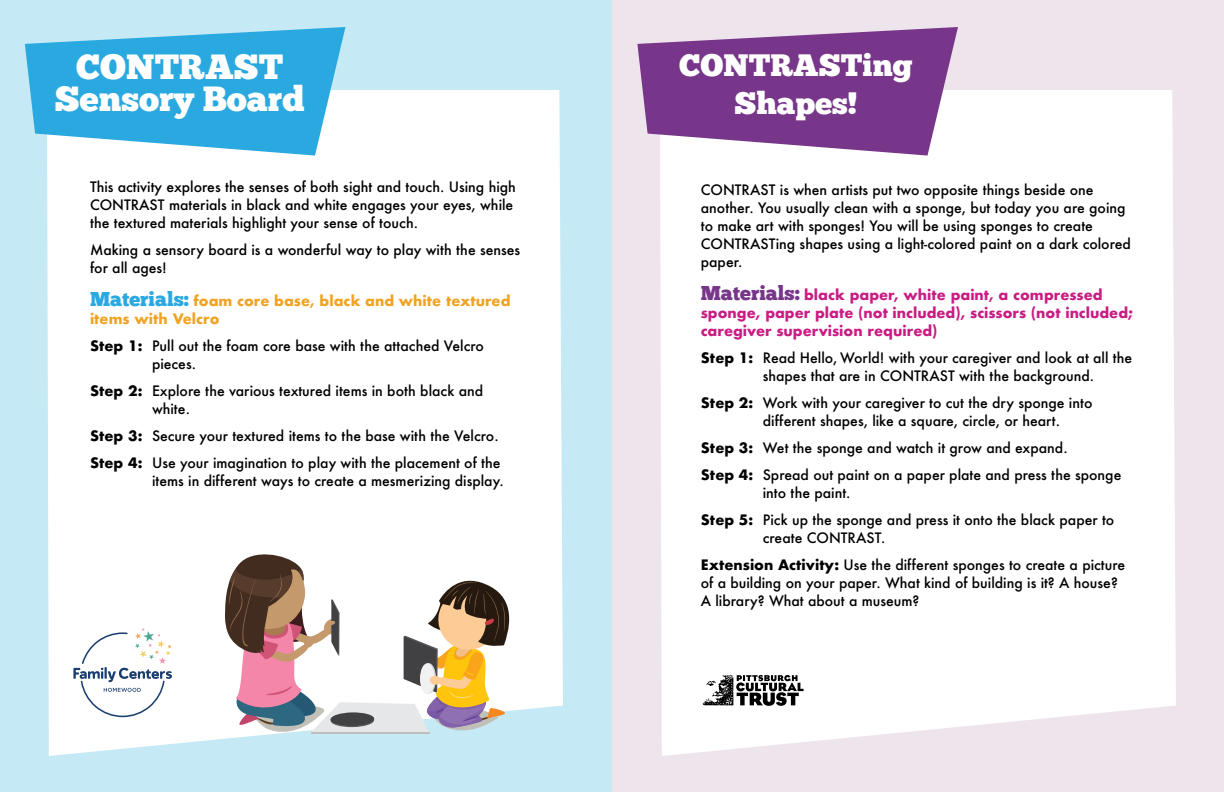
<style>
.page{position:relative;width:1224px;height:792px;background:#fff}
.page>*{position:absolute;margin:0;border:0;box-sizing:border-box;transform-origin:0 0}
.t1{font:35px/32px "Chunk Five";color:#fff;text-align:center}
.t2{font:31px/37.2px "Chunk Five";color:#fff;text-align:center}
.Body{font:500 14px/18px "Futura";color:#000}
.Body-2{font:700 14px/18px "Futura";color:#c91c83}
.Body-3{font:700 14px/18px "Futura";color:#f0a323}
.s1{font-family:"Chunk Five";font-weight:400;font-size:20px;color:#2aa9e0}
.s2{font-weight:700}
.s3{font-family:"Chunk Five";font-weight:400;font-size:20px;color:#773689}
</style>
<div class="page">
<div style="left:612px;top:0;width:612px;height:792px;background:#eee4ec"></div>
<div style="left:0;top:0;width:612px;height:792px;background:#c5e9f5"></div>
<div style="left:660px;top:90px;width:516px;height:666px;background:#fff"></div>
<div style="left:47px;top:90px;width:516px;height:666px;background:#fff"></div>
<svg style="left:25px;top:27px;width:320px;height:129px;background:#4fb8e5"></svg>
<svg style="left:637px;top:27px;width:321px;height:129px;background:#915d9f"></svg>
<svg style="left:703px;top:675px;width:101px;height:31px;background:#868686"></svg>
<svg style="left:73px;top:628px;width:99px;height:89px;background:#e8ebef"></svg>
<svg style="left:224px;top:548px;width:291px;height:189px;background:#cfc1b9"></svg>
<p class="t1" style="left:55px;top:52px;width:251px">CONTRAST<br>Sensory Board</p>
<p class="Body" style="left:90px;top:177px;width:427px">This activity explores the senses of both sight and touch. Using high<br>CONTRAST materials in black and white engages your eyes, while the textured materials highlight your sense of touch.</p>
<p class="Body" style="left:90px;top:240px;width:432px">Making a sensory board is a wonderful way to play with the senses for all ages!</p>
<p class="Body-3" style="left:90px;top:291px;width:422px"><span class="s1">Materials:</span> foam core base, black and white textured items with Velcro</p>
<p class="Body" style="left:152px;top:336px;width:334px;text-indent:-62px"><span class="s2">Step 1:</span> Pull out the foam core base with the attached Velcro pieces.</p>
<p class="Body" style="left:152px;top:381px;width:333px;text-indent:-62px"><span class="s2">Step 2:</span> Explore the various textured items in both black and white.</p>
<p class="Body" style="left:90px;top:426px;width:410px"><span class="s2">Step 3:</span> Secure your textured items to the base with the Velcro.</p>
<p class="Body" style="left:90px;top:453px;width:415px;text-align:right"><span class="s2">Step 4:</span> Use your imagination to play with the placement of the items in different ways to create a mesmerizing display.</p>
<h2 class="t2" style="left:679px;top:48px;width:235px">CONTRASTing<br>Shapes!</h2>
<p class="Body" style="left:701px;top:181px;width:432px">CONTRAST is when artists put two opposite things beside one another. You usually clean with a sponge, but today you are going to make art with sponges! You will be using sponges to create CONTRASTing shapes using a light-colored paint on a dark colored paper.</p>
<p class="Body-2" style="left:701px;top:286px;width:434px"><span class="s3">Materials:</span> black paper, white paint, a compressed sponge, paper plate (not included), scissors (not included; caregiver supervision required)</p>
<p class="Body" style="left:763px;top:349px;width:371px;text-indent:-62px"><span class="s2">Step 1:</span> Read Hello, World! with your caregiver and look at all the shapes that are in CONTRAST with the background.</p>
<p class="Body" style="left:763px;top:394px;width:331px;text-indent:-62px"><span class="s2">Step 2:</span> Work with your caregiver to cut the dry sponge into different shapes, like a square, circle, or heart.</p>
<p class="Body" style="left:701px;top:439px;width:368px"><span class="s2">Step 3:</span> Wet the sponge and watch it grow and expand.</p>
<p class="Body" style="left:763px;top:466px;width:360px;text-indent:-62px"><span class="s2">Step 4:</span> Spread out paint on a paper plate and press the sponge into the paint.</p>
<p class="Body" style="left:763px;top:511px;width:353px;text-indent:-62px"><span class="s2">Step 5:</span> Pick up the sponge and press it onto the black paper to create CONTRAST.</p>
<p class="Body" style="left:701px;top:556px;width:426px"><span class="s2">Extension Activity:</span> Use the different sponges to create a picture of a building on your paper. What kind of building is it? A house?<br>A library? What about a museum?</p>
</div>
